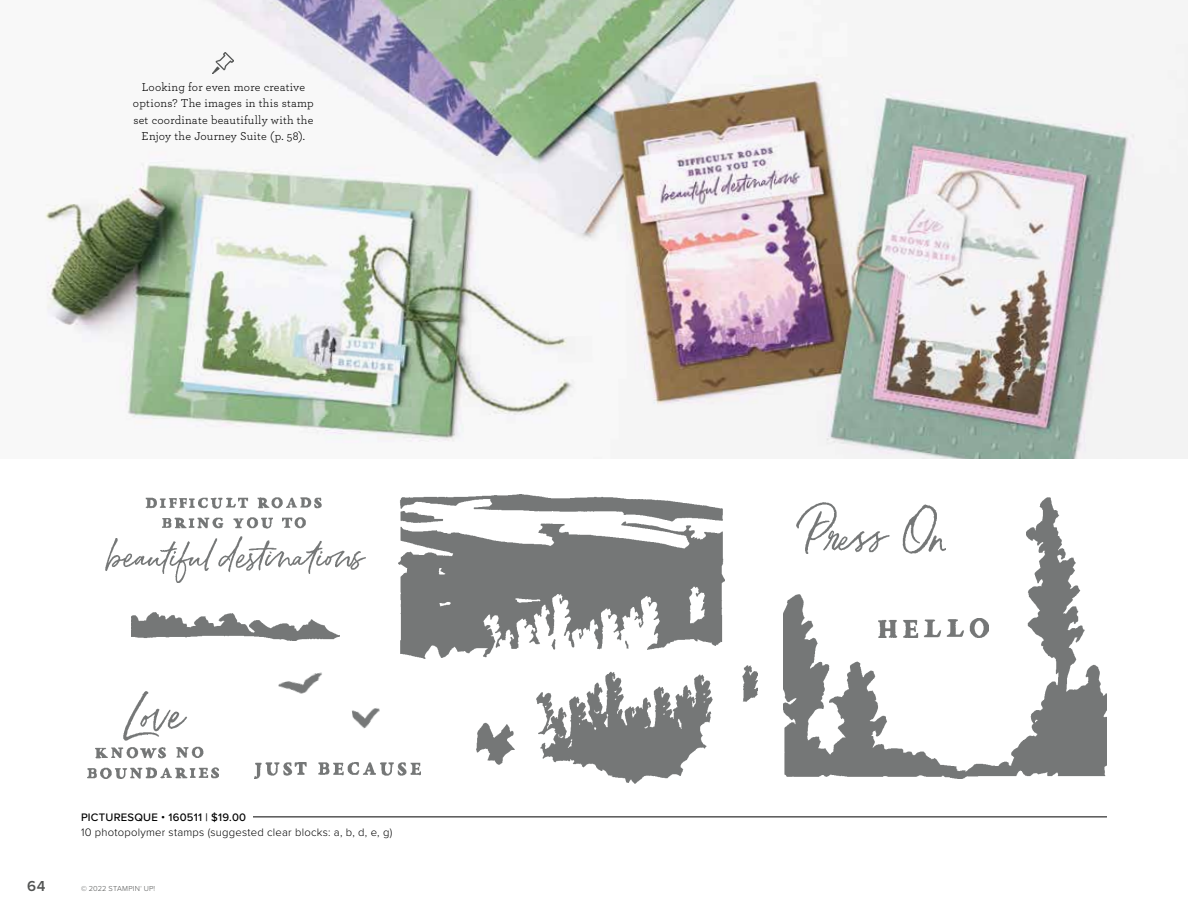
<style>
.page{position:relative;width:1188px;height:918px;background:#fff}
.page>*{position:absolute;margin:0;border:0;box-sizing:border-box;transform-origin:0 0}
.t1{font:600 15px "Proxima Nova";color:#525453}
.t2{font:12px/16.5px "Archer";letter-spacing:.02em;color:#000;text-align:center}
.t3{font:300 11.25px "Proxima Nova";letter-spacing:.02em;color:#000}
.t4{font:500 11.25px "Proxima Nova";letter-spacing:.02em;color:#000}
.t5{font:300 7.5px "Proxima Nova";letter-spacing:.025em;color:#525453}
.s1{font-family:"Proxima Nova T";font-weight:100}
</style>
<div class="page">
<img style="left:783px;top:498px;width:324px;height:281px">
<img style="left:45px;top:0;width:1143px;height:459px">
<img style="left:398px;top:495px;width:327px;height:164px">
<img style="left:255px;top:763px;width:165px;height:16px">
<img style="left:477px;top:665px;width:280px;height:118px">
<img style="left:131px;top:612px;width:209px;height:28px">
<img style="left:278px;top:672px;width:102px;height:57px">
<img style="left:105px;top:498px;width:261px;height:85px">
<img style="left:87px;top:691px;width:131px;height:88px">
<img style="left:878px;top:619px;width:110px;height:18px">
<img style="left:796px;top:503px;width:149px;height:51px">
<hr style="left:105px;top:817px;width:1002px;height:1px;background:#000">
<div style="left:81px;top:812px;width:172px;height:9px;background:#fff"></div>
<img style="left:213px;top:53px;width:21px;height:21px">
<p class="t2" style="left:133px;top:78px;width:182px">Looking for even more creative options? The images in this stamp set coordinate beautifully with the Enjoy the Journey Suite (p. 58).</p>
<p class="t4" style="left:81px;top:809px;width:167px">PICTURESQUE • 160511 | $19.00</p>
<p class="t3" style="left:81px;top:824px;width:313px">10 photopolymer stamps (suggested clear blocks: a, b, d, e, g)</p>
<p class="t1" style="left:27px;top:875px;width:20px">64</p>
<p class="t5" style="left:81px;top:883px;width:76px">© 2022 STAMPIN<span class="s1">'</span> UP!</p>
</div>
